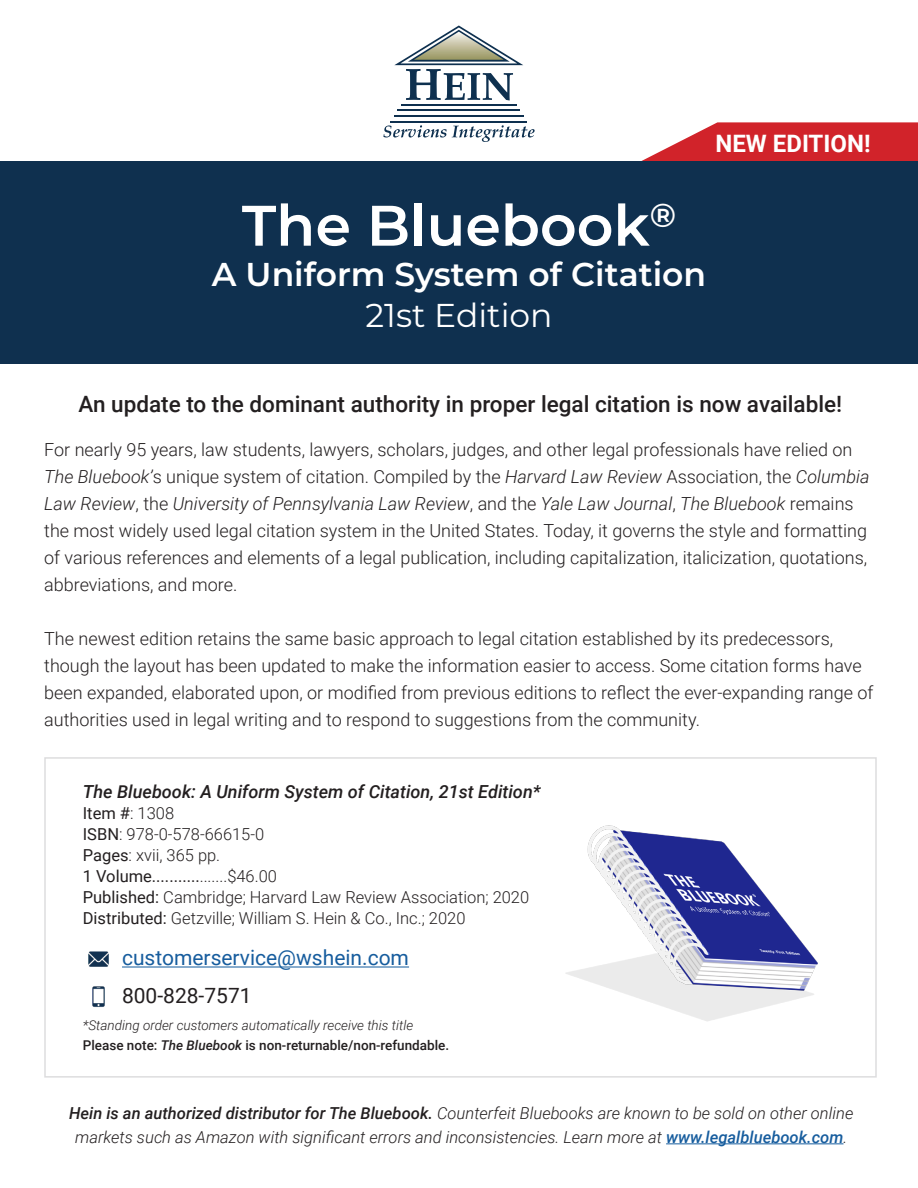
<style>
.page{position:relative;width:918px;height:1188px;background:#fff}
.page>*{position:absolute;margin:0;border:0;box-sizing:border-box;transform-origin:0 0}
.t1{font:600 57px "Montserrat";color:#fff}
.t2{font:600 33px "Montserrat";color:#fff}
.t3{font:33px "Montserrat";color:#fff}
.t4{font:700 24px "Roboto";color:#fff}
.t5{font:500 22.5px "Roboto";color:#231f20}
.t6{font:21px "Roboto";color:#175d9e}
.t7{font:21px "Roboto";color:#231f20}
.t8{font:300 18px/27px "Roboto";color:#231f20}
.t9{font:italic 500 18px "Roboto";color:#231f20}
.t10{font:italic 300 16.5px/24px "Roboto";color:#231f20;text-align:center}
.t11{font:300 16.5px "Roboto";color:#231f20}
.t12{font:16.5px "Roboto";color:#231f20}
.t13{font:500 13.5px "Roboto";color:#231f20}
.t14{font:italic 300 13.5px "Roboto";color:#231f20}
.s1{font-style:italic}
.s2{font-weight:300}
.s3{font-weight:400}
.s4{font-weight:500}
.s5{font-weight:500;color:#175d9e}
</style>
<div class="page">
<div style="left:44px;top:757px;width:833px;height:321px;border:2px solid #ddddde"></div>
<hr style="left:122px;top:966px;width:287px;height:2px;background:#175d9e">
<img style="left:88px;top:951px;width:21px;height:16px">
<img style="left:92px;top:986px;width:13px;height:21px">
<svg style="left:641px;top:122px;width:277px;height:39px;background:#d74349"></svg>
<hr style="left:401px;top:104px;width:115px;height:1px;background:#0e304f">
<hr style="left:398px;top:110px;width:122px;height:1px;background:#0e304f">
<hr style="left:394px;top:116px;width:130px;height:1px;background:#0e304f">
<hr style="left:391px;top:122px;width:136px;height:1px;background:#0e304f">
<svg style="left:394px;top:26px;width:129px;height:75px"></svg>
<svg style="left:383px;top:125px;width:152px;height:17px"></svg>
<div style="left:0;top:161px;width:918px;height:203px;background:#0f304f"></div>
<hr style="left:666px;top:1143px;width:178px;height:1px;background:#175d9e">
<img style="left:565px;top:825px;width:253px;height:196px">
<p class="t4" style="left:716px;top:127px;width:157px">NEW EDITION!</p>
<p class="t1" style="left:242px;top:185px;width:436px">The Bluebook<sup>®</sup></p>
<p class="t2" style="left:212px;top:251px;width:496px">A Uniform System of Citation</p>
<p class="t3" style="left:365px;top:292px;width:189px">21st Edition</p>
<p class="t5" style="left:79px;top:389px;width:765px">An update to the dominant authority in proper legal citation is now available!</p>
<p class="t8" style="left:44px;top:435px;width:827px">For nearly 95 years, law students, lawyers, scholars, judges, and other legal professionals have relied on <span class="s1">The Bluebook’</span>s unique system of citation. Compiled by the <span class="s1">Harvard Law Review</span> Association, the <span class="s1">Columbia Law Review</span>, the <span class="s1">University of Pennsylvania Law Review</span>, and the <span class="s1">Yale Law Journal</span>, <span class="s1">The Bluebook</span> remains the most widely used legal citation system in the United States. Today, it governs the style and formatting of various references and elements of a legal publication, including capitalization, italicization, quotations, abbreviations, and more.</p>
<p class="t8" style="left:44px;top:624px;width:831px">The newest edition retains the same basic approach to legal citation established by its predecessors, though the layout has been updated to make the information easier to access. Some citation forms have been expanded, elaborated upon, or modified from previous editions to reflect the ever-expanding range of authorities used in legal writing and to respond to suggestions from the community.</p>
<p class="t9" style="left:83px;top:779px;width:459px">The Bluebook: A Uniform System of Citation, 21st Edition*</p>
<p class="t12" style="left:83px;top:802px;width:93px">Item #<span class="s2">: 1308</span></p>
<p class="t11" style="left:83px;top:823px;width:183px"><span class="s3">ISBN</span>: 978-0-578-66615-0</p>
<p class="t11" style="left:83px;top:844px;width:139px"><span class="s3">Pages</span>: xvii, 365 pp.</p>
<p class="t12" style="left:83px;top:865px;width:196px">1 Volume...........<span class="s2">.......$46.00</span></p>
<p class="t11" style="left:83px;top:886px;width:448px"><span class="s3">Published:</span> Cambridge; Harvard Law Review Association; 2020</p>
<p class="t11" style="left:83px;top:907px;width:384px"><span class="s3">Distributed:</span> Getzville; William S. Hein &amp; Co., Inc.; 2020</p>
<p class="t6" style="left:122px;top:943px;width:289px">customerservice@wshein.com</p>
<p class="t7" style="left:122px;top:981px;width:131px">800-828-7571</p>
<p class="t14" style="left:83px;top:1016px;width:332px">*Standing order customers automatically receive this title</p>
<p class="t13" style="left:83px;top:1036px;width:368px">Please note: <span class="s1">The Bluebook</span> is non-returnable/non-refundable.</p>
<p class="t10" style="left:69px;top:1100px;width:786px"><span class="s4">Hein is an authorized distributor for The Bluebook.</span> Counterfeit Bluebooks are known to be sold on other online markets such as Amazon with significant errors and inconsistencies. Learn more at <span class="s5">www.legalbluebook.com</span>.</p>
</div>
